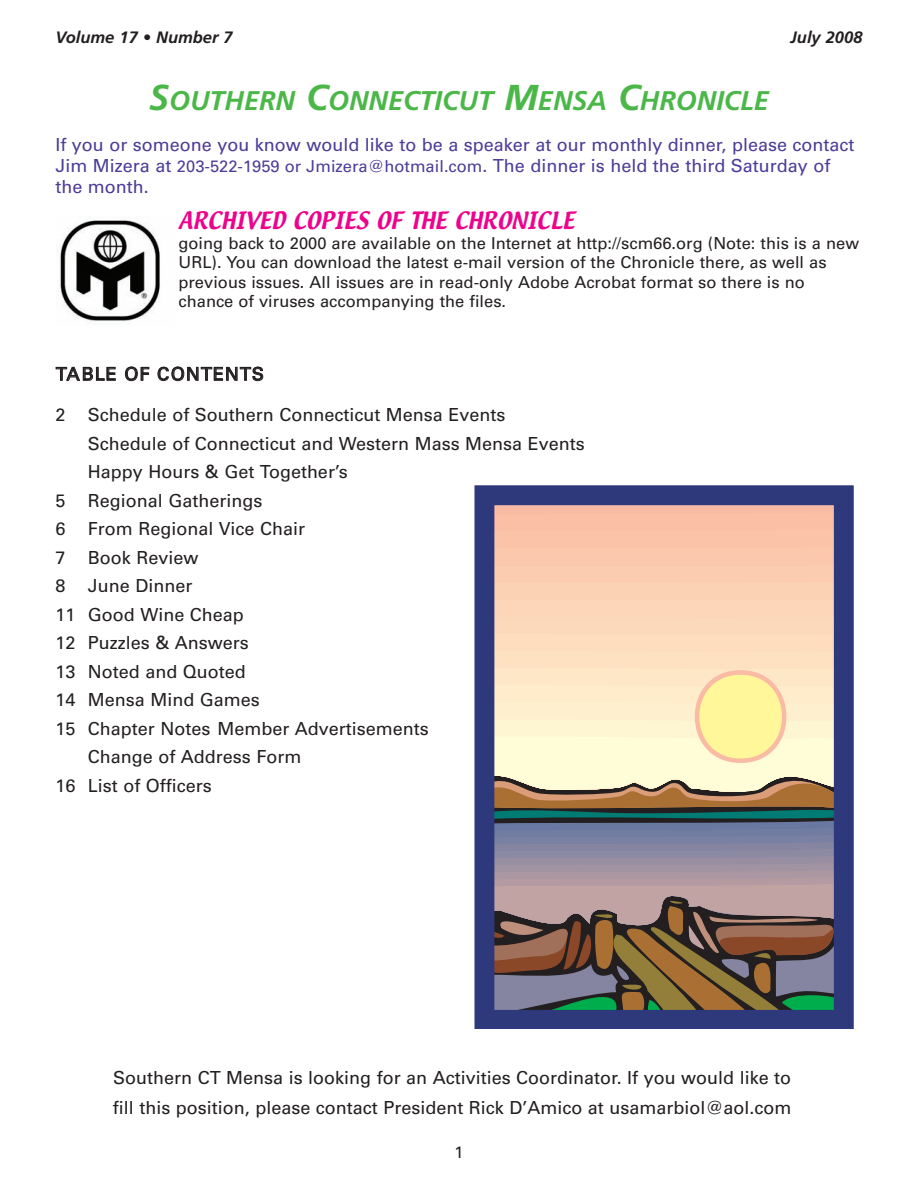
<style>
.page{position:relative;width:918px;height:1188px;background:#fff}
.page>*{position:absolute;margin:0;border:0;box-sizing:border-box;transform-origin:0 0}
.t1{font:italic 700 27px "Frutiger";color:#4bb749}
.t2{font:21px "Textile";color:#ed028c}
.t3{font:18px/30px "Univers";color:#231f20}
.t4{font:18px/21px "Univers";color:#4d3c98}
.t5{font:18px "Univers";letter-spacing:.055em;color:#231f20}
.t6{font:16.5px/19.5px "Univers";color:#231f20}
.t7{font:italic 700 16.5px "Frutiger";color:#231f20}
.s1{font-size:36px}
.s2{font-size:16.5px}
</style>
<div class="page">
<img style="left:57px;top:219px;width:104px;height:103px">
<div style="left:495px;top:512px;width:338px;height:17px;background:#fbbfa5"></div>
<div style="left:495px;top:529px;width:338px;height:17px;background:#fbc4a9"></div>
<div style="left:495px;top:546px;width:338px;height:18px;background:#fcc8ad"></div>
<div style="left:495px;top:564px;width:338px;height:17px;background:#fcccb0"></div>
<div style="left:495px;top:581px;width:338px;height:17px;background:#fcd2b5"></div>
<div style="left:495px;top:598px;width:338px;height:18px;background:#fdd5b8"></div>
<div style="left:495px;top:616px;width:338px;height:17px;background:#fdd9bb"></div>
<div style="left:495px;top:633px;width:338px;height:17px;background:#fdddbd"></div>
<div style="left:495px;top:650px;width:338px;height:18px;background:#fee1c1"></div>
<svg style="left:495px;top:670px;width:338px;height:338px;background:#ab9d8b"></svg>
<div style="left:474px;top:485px;width:380px;height:544px;border:20px solid #2e397b"></div>
<p class="t7" style="left:56px;top:30px;width:179px">Volume 17 • Number 7</p>
<p class="t7" style="left:791px;top:30px;width:73px">July 2008</p>
<h1 class="t1" style="left:149px;top:89px;width:621px"><span class="s1">S</span>OUTHERN <span class="s1">C</span>ONNECTICUT <span class="s1">M</span>ENSA <span class="s1">C</span>HRONICLE</h1>
<p class="t4" style="left:55px;top:136px;width:801px">If you or someone you know would like to be a speaker at our monthly dinner, please contact<br>Jim Mizera at <span class="s2">203-522-1959 or Jmizera@hotmail.com</span>. The dinner is held the third Saturday of the month.</p>
<p class="t2" style="left:178px;top:210px;width:398px">ARCHIVED COPIES OF THE CHRONICLE</p>
<p class="t6" style="left:178px;top:235px;width:682px">going back to 2000 are available on the Internet at http://scm66.org (Note: this is a new URL). You can download the latest e-mail version of the Chronicle there, as well as previous issues. All issues are in read-only Adobe Acrobat format so there is no chance of viruses accompanying the files.</p>
<p class="t5" style="left:56px;top:367px;width:210px">TABLE OF CONTENTS</p>
<p class="t3" style="left:56px;top:402px;width:451px">2 Schedule of Southern Connecticut Mensa Events</p>
<p class="t3" style="left:88px;top:430px;width:498px">Schedule of Connecticut and Western Mass Mensa Events</p>
<p class="t3" style="left:88px;top:459px;width:261px">Happy Hours &amp; Get Together’s</p>
<p class="t3" style="left:56px;top:487px;width:208px">5 Regional Gatherings</p>
<p class="t3" style="left:56px;top:516px;width:251px">6 From Regional Vice Chair</p>
<p class="t3" style="left:56px;top:544px;width:144px">7 Book Review</p>
<p class="t3" style="left:56px;top:573px;width:138px">8 June Dinner</p>
<p class="t3" style="left:56px;top:601px;width:190px">11 Good Wine Cheap</p>
<p class="t3" style="left:56px;top:630px;width:195px">12 Puzzles &amp; Answers</p>
<p class="t3" style="left:56px;top:658px;width:192px">13 Noted and Quoted</p>
<p class="t3" style="left:56px;top:687px;width:206px">14 Mensa Mind Games</p>
<p class="t3" style="left:56px;top:715px;width:375px">15 Chapter Notes Member Advertisements</p>
<p class="t3" style="left:88px;top:744px;width:215px">Change of Address Form</p>
<p class="t3" style="left:56px;top:772px;width:158px">16 List of Officers</p>
<p class="t3" style="left:113px;top:1064px;width:680px">Southern CT Mensa is looking for an Activities Coordinator. If you would like to fill this position, please contact President Rick D’Amico at usamarbiol@aol.com</p>
<p class="t6" style="left:454px;top:1144px;width:11px">1</p>
</div>
